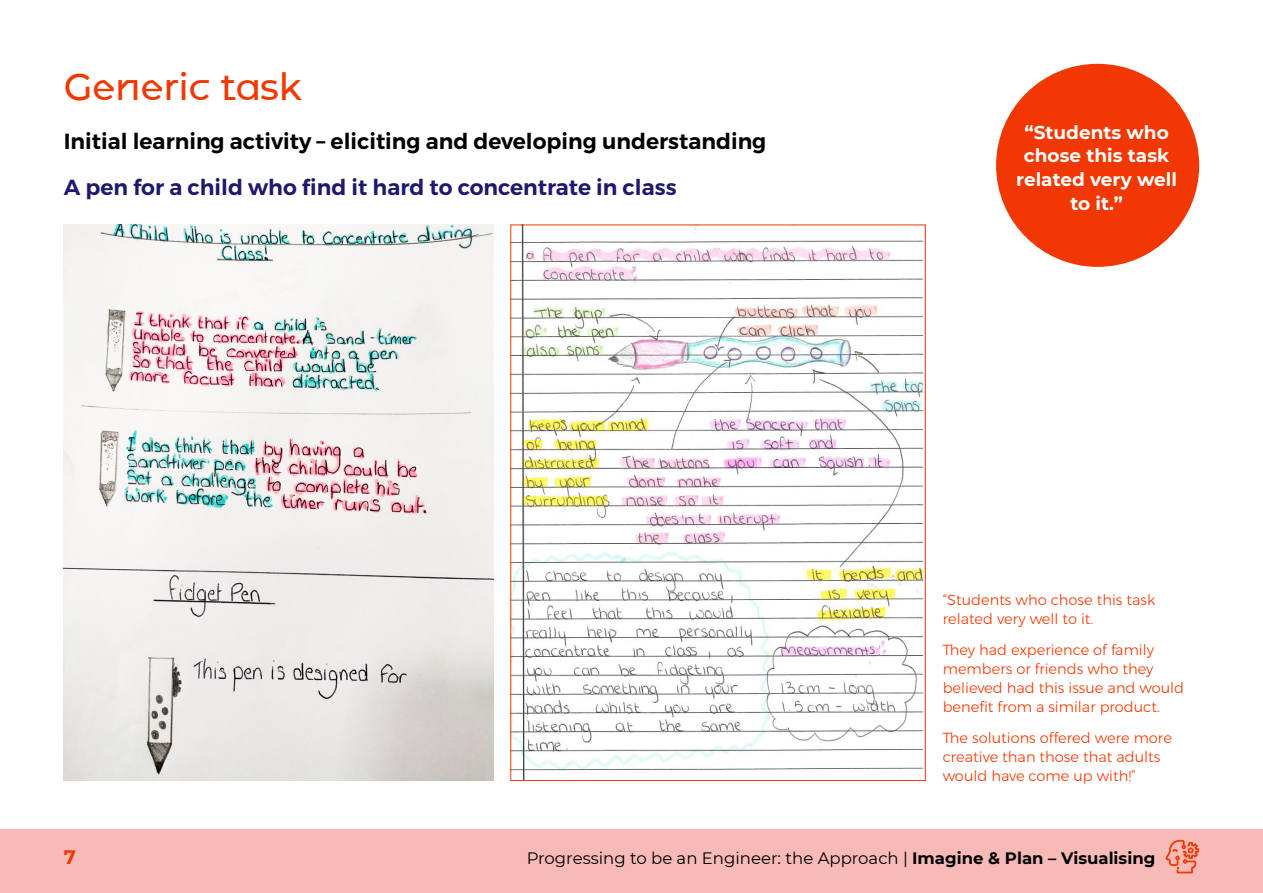
<style>
.page{position:relative;width:1263px;height:893px;background:#fff}
.page>*{position:absolute;margin:0;border:0;box-sizing:border-box;transform-origin:0 0}
.t1{font:37.5px "Montserrat Engineered Alt";letter-spacing:-.005em;color:#f23802}
.t2{font:600 21.9px "Montserrat";color:#000}
.t3{font:600 21.9px "Montserrat";color:#1e196c}
.t4{font:700 19.5px "Montserrat";color:#f23802}
.t5{font:700 18.45px/23.7px "Montserrat";color:#fff;text-align:center}
.t6{font:16.5px "Montserrat";color:#000}
.t7{font:300 14.7px/18.8px "Montserrat";color:#f23802}
.s1{font-weight:700}
</style>
<div class="page">
<div style="left:0;top:829px;width:1263px;height:64px;background:#f7bab7"></div>
<img style="left:64px;top:225px;width:429px;height:555px">
<img style="left:512px;top:227px;width:412px;height:552px">
<div style="left:996px;top:64px;width:203px;height:203px;background:#f23802;border-radius:50%"></div>
<svg style="left:1165px;top:840px;width:34px;height:33px"></svg>
<h1 class="t1" style="left:64px;top:64px;width:240px">Generic task</h1>
<h2 class="t2" style="left:64px;top:124px;width:704px">Initial learning activity – eliciting and developing understanding</h2>
<h2 class="t3" style="left:64px;top:170px;width:614px">A pen for a child who find it hard to concentrate in class</h2>
<p class="t5" style="left:1016px;top:119px;width:162px">“Students who chose this task related very well to it.”</p>
<p class="t7" style="left:943px;top:590px;width:214px">“Students who chose this task related very well to it.</p>
<p class="t7" style="left:943px;top:641px;width:243px">They had experience of family members or friends who they believed had this issue and would benefit from a similar product.</p>
<p class="t7" style="left:943px;top:728px;width:231px">The solutions offered were more creative than those that adults would have come up with!”</p>
<h3 class="t4" style="left:64px;top:842px;width:14px">7</h3>
<p class="t6" style="left:527px;top:846px;width:630px">Progressing to be an Engineer: the Approach | <span class="s1">Imagine &amp; Plan – Visualising</span></p>
</div>
